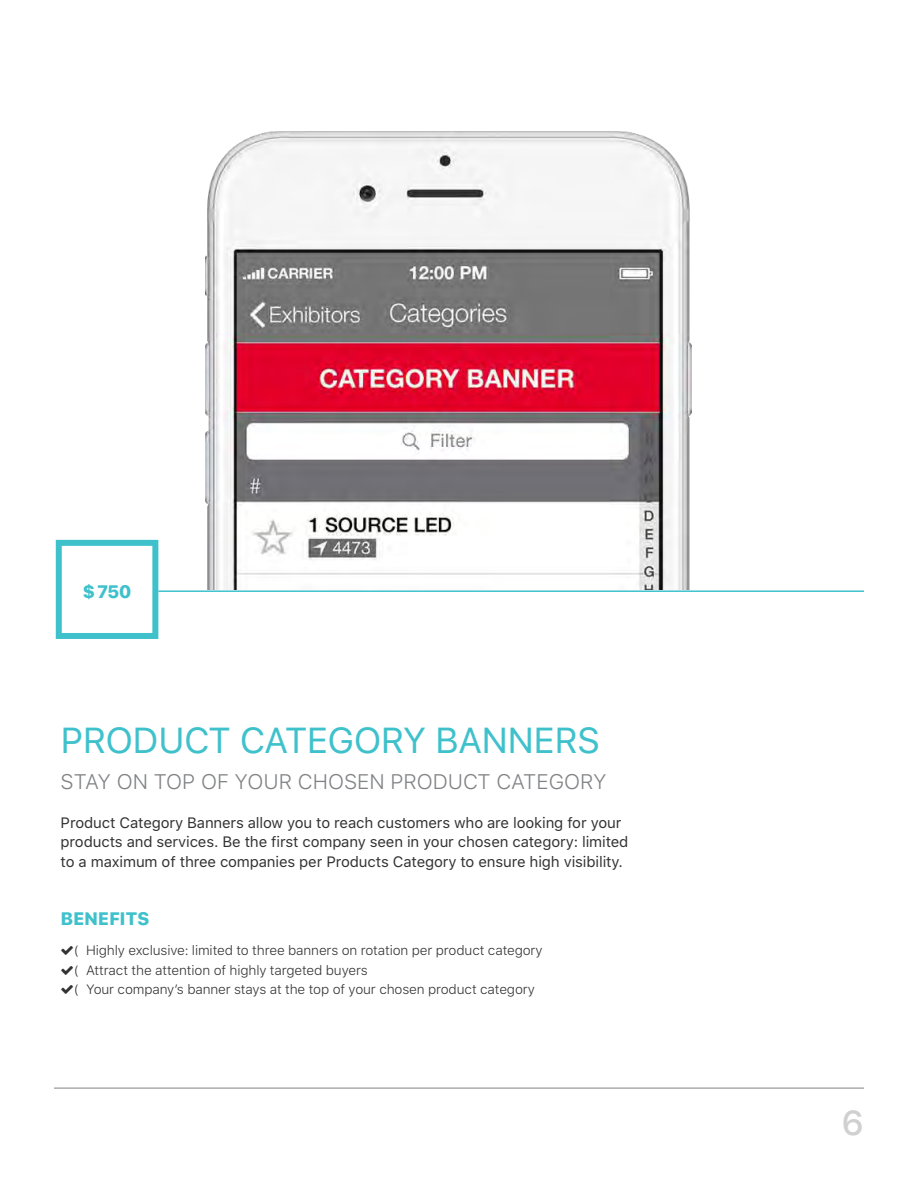
<style>
.page{position:relative;width:918px;height:1188px;background:#fff}
.page>*{position:absolute;margin:0;border:0;box-sizing:border-box;transform-origin:0 0}
.titre2{font:36px "SFUI Text";letter-spacing:-.02em;color:#3fc1cc}
.t1{font:500 34.5px "SFUI Text";color:#d0d0d0}
.t2{font:300 21px "SFUI Text";color:#808285}
.t3{font:800 18px "SFUI Text";letter-spacing:-.02em;color:#3fc1cc}
.t4{font:15px/19.5px "SFUI Text";letter-spacing:-.01em;color:#333233}
.t5{font:300 13.5px "SFUI Text";letter-spacing:-.01em;color:#333233}
</style>
<div class="page">
<hr style="left:54px;top:1088px;width:810px;height:1px;background:#808285">
<div style="left:56px;top:540px;width:102px;height:99px;border:6px solid #3fc1cc"></div>
<hr style="left:158px;top:590px;width:706px;height:2px;background:#3fc1cc">
<img style="left:205px;top:131px;width:486px;height:459px">
<p class="t3" style="left:83px;top:578px;width:51px">$ 750</p>
<p class="titre2" style="left:61px;top:715px;width:541px">PRODUCT CATEGORY BANNERS</p>
<h2 class="t2" style="left:61px;top:767px;width:548px">STAY ON TOP OF YOUR CHOSEN PRODUCT CATEGORY</h2>
<p class="t4" style="left:61px;top:813px;width:569px">Product Category Banners allow you to reach customers who are looking for your products and services. Be the first company seen in your chosen category: limited to a maximum of three companies per Products Category to ensure high visibility.</p>
<h3 class="t3" style="left:61px;top:905px;width:91px">BENEFITS</h3>
<p class="t5" style="left:74px;top:941px;width:470px">( Highly exclusive: limited to three banners on rotation per product category</p>
<p class="t5" style="left:74px;top:961px;width:295px">( Attract the attention of highly targeted buyers</p>
<p class="t5" style="left:74px;top:980px;width:462px">( Your companyʼs banner stays at the top of your chosen product category</p>
<h2 class="t1" style="left:841px;top:1098px;width:24px">6</h2>
</div>
